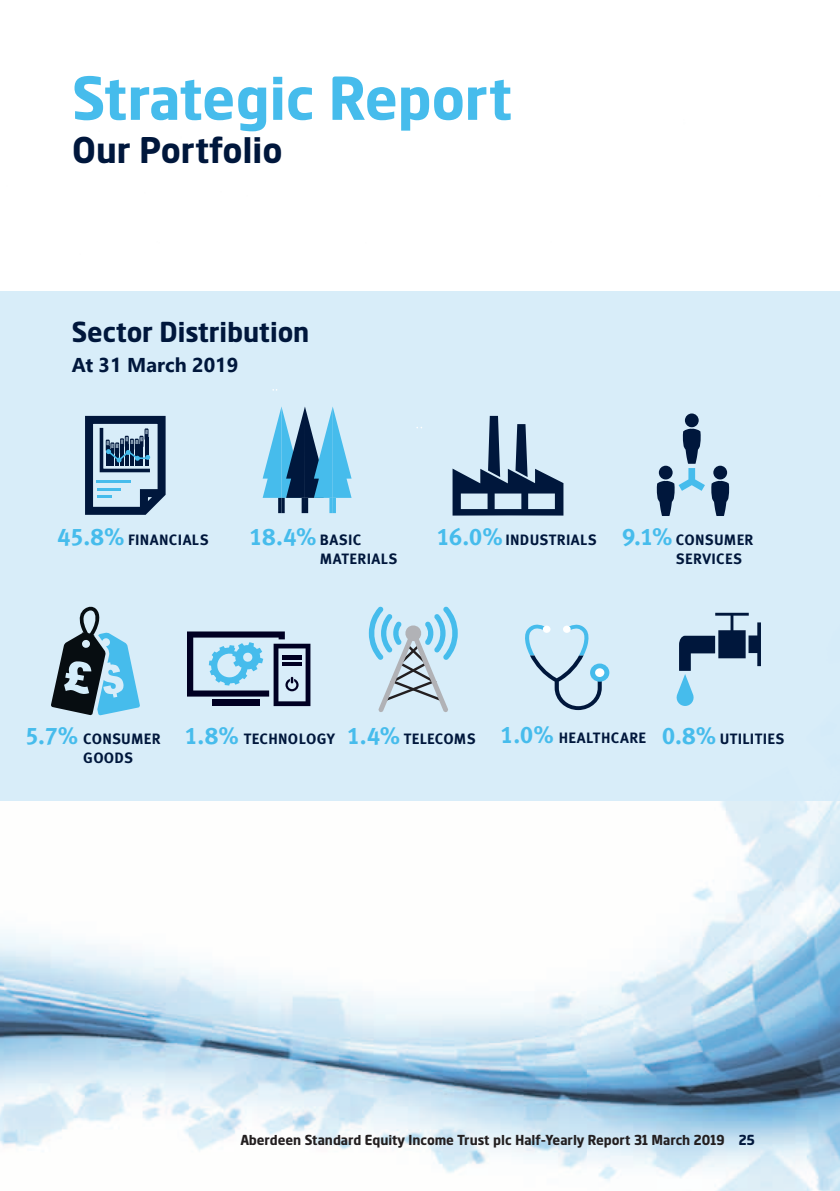
<style>
.page{position:relative;width:840px;height:1191px;background:#fff}
.page>*{position:absolute;margin:0;border:0;box-sizing:border-box;transform-origin:0 0}
.t1{font:700 60px "Standard Life";color:#46bcec}
.t2{font:700 36px "Standard Life";color:#00173c}
.t3{font:700 28px "Standard Life";color:#00173c}
.t4{font:700 24px "Meta Standard Life Pro TF";color:#46bcec}
.t5{font:700 20px "Segoe UI";color:#00173c}
.t6{font:700 15px/19px "Meta Standard Life Pro TF";letter-spacing:.02em;color:#00173c}
.t7{font:700 14px "Standard Life";color:#231f20}
.s1{font-size:24px;color:#46bcec}
.s2{font-size:15px;color:#00173c}
.s3{color:#00173c}
</style>
<div class="page">
<img style="left:0;top:291px;width:839px;height:900px">
<svg style="left:187px;top:631px;width:123px;height:75px;background:#849db4"></svg>
<svg style="left:51px;top:606px;width:89px;height:109px;background:#7fa2b3"></svg>
<svg style="left:81px;top:412px;width:88px;height:107px;background:#7992aa"></svg>
<svg style="left:368px;top:606px;width:89px;height:106px;background:#b7d6e6"></svg>
<svg style="left:452px;top:416px;width:111px;height:99px;background:#869cb1"></svg>
<svg style="left:710px;top:466px;width:19px;height:50px"></svg>
<svg style="left:655px;top:413px;width:49px;height:103px;background:#9ab4c8"></svg>
<hr style="left:278px;top:498px;width:3px;height:15px;background:#00173c">
<hr style="left:281px;top:498px;width:3px;height:15px;background:#00173c">
<svg style="left:301px;top:498px;width:4px;height:15px"></svg>
<hr style="left:305px;top:498px;width:3px;height:15px;background:#00173c">
<svg style="left:262px;top:406px;width:89px;height:92px;background:#68a8c9"></svg>
<hr style="left:329px;top:498px;width:3px;height:15px;background:#46bcec">
<svg style="left:332px;top:498px;width:4px;height:15px"></svg>
<svg style="left:674px;top:613px;width:86px;height:93px;background:#9bb5c9"></svg>
<svg style="left:589px;top:663px;width:20px;height:18px"></svg>
<div style="left:594px;top:668px;width:10px;height:9px;background:#fff;border-radius:50%"></div>
<svg style="left:524px;top:624px;width:77px;height:86px;background:#bad6e7"></svg>
<div style="left:562px;top:625px;width:8px;height:8px;background:#fff;border-radius:50%"></div>
<div style="left:542px;top:625px;width:8px;height:8px;background:#fff;border-radius:50%"></div>
<h1 class="t1" style="left:72px;top:77px;width:441px">Strategic Report</h1>
<h2 class="t2" style="left:72px;top:137px;width:211px">Our Portfolio</h2>
<h3 class="t3" style="left:72px;top:322px;width:239px">Sector Distribution</h3>
<h3 class="t5" style="left:72px;top:350px;width:168px">At 31 March 201 9</h3>
<p class="t6" style="left:57px;top:532px;width:153px"><span class="s1">45.8%</span> FINANCIALS</p>
<h3 class="t4" style="left:249px;top:528px;width:114px">18.4% <span class="s2">BASIC</span></h3>
<p class="t6" style="left:320px;top:551px;width:79px">MATERIALS</p>
<p class="t6" style="left:675px;top:532px;width:79px;text-indent:-239px"><span class="s1">16.0%</span> INDUSTRIALS <span class="s1">9.1%</span> CONSUMER<br>SERVICES</p>
<p class="t6" style="left:500px;top:730px;width:147px"><span class="s1">1.0%</span> HEALTHCARE</p>
<p class="t6" style="left:83px;top:731px;width:79px;text-indent:-58px"><span class="s1">5.7%</span> CONSUMER<br>GOODS</p>
<p class="t6" style="left:184px;top:731px;width:152px"><span class="s1">1.8%</span> TECHNOLOGY</p>
<p class="t6" style="left:661px;top:731px;width:124px"><span class="s1">0.8%</span> UTILITIES</p>
<p class="t6" style="left:346px;top:731px;width:130px"><span class="s1">1. 4%</span> TELECOMS</p>
<p class="t7" style="left:240px;top:1135px;width:515px">Aberdeen Standard Equity Income Trust plc Half-Yearly Report 31 March 201 9 <span class="s3">25</span></p>
</div>
